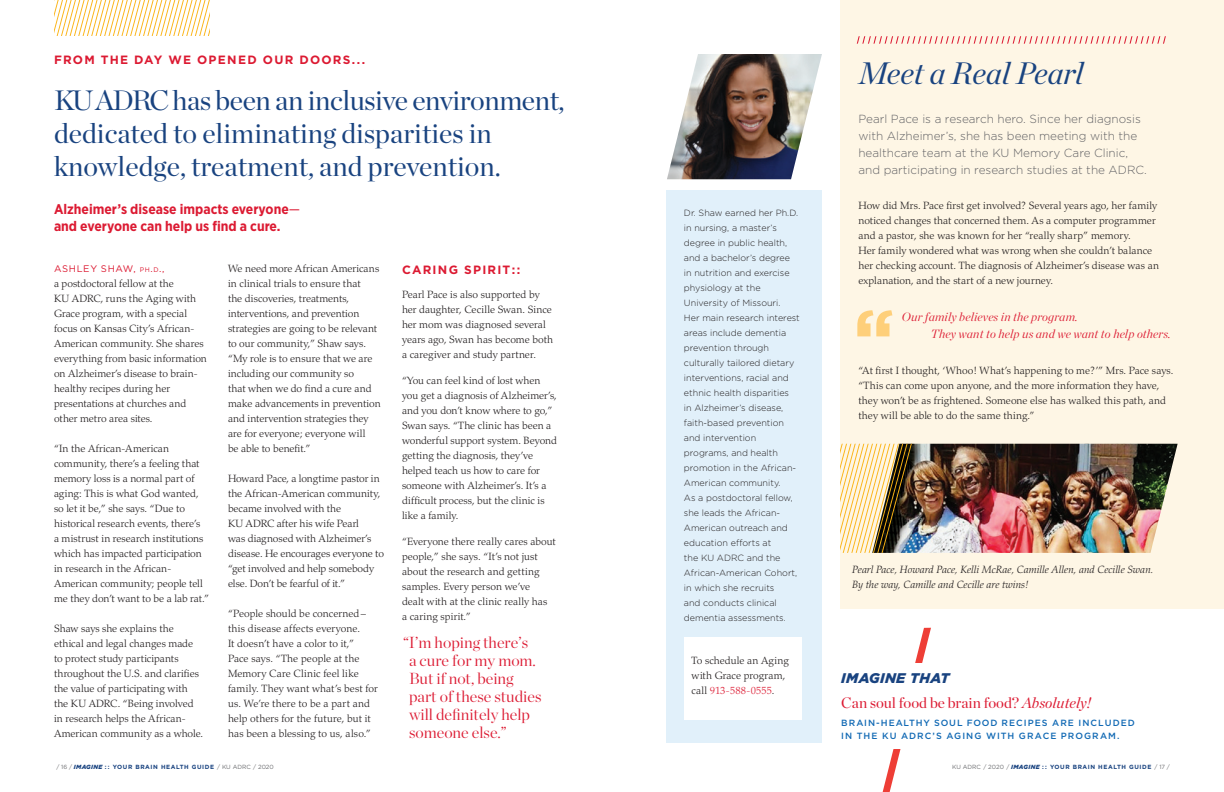
<style>
.page{position:relative;width:1224px;height:792px;background:#fff}
.page>*{position:absolute;margin:0;border:0;box-sizing:border-box;transform-origin:0 0}
.t1{font:700 81.1px "Gotham";color:#fecf7a}
.t2{font:italic 31px "Chronicle Display";color:#194380}
.t3{font:28px/33px "Chronicle Display";color:#194380}
.Body_Copy{font:300 16px/18px "Chronicle Display";color:#dc1a32}
.Time__date{font:15px "Chronicle Display";color:#dc1a32}
.Subhead{font:700 14px/16.8px "Gotham Narrow";color:#dc1a32}
.t4{font:italic 900 14px "Gotham";letter-spacing:.025em;color:#194380}
.t5{font:italic 300 12px/17px "Chronicle Display";letter-spacing:.01em;color:#dc1a32}
.t6{font:700 12px "Gotham";letter-spacing:.105em;color:#dc1a32}
.Intro_Copy{font:300 11.8px/17px "Gotham";color:#636366}
.Body_Copy-2{font:300 10.5px/15px "Palatino";color:#231f20}
.Body_Copy-3{font:italic 300 10.5px/14.5px "Palatino";color:#231f20}
.Body_Copy-4{font:9.5px "Gotham";letter-spacing:.065em;color:#dc1a32}
.t7{font:300 9px/15px "Gotham";color:#231f20}
.Time__date-2{font:500 9px/13px "Gotham";letter-spacing:.115em;color:#1169b4}
.t8{font:700 6px "Gotham";letter-spacing:.1em;color:#194380}
.s1{font-weight:400}
.s2{font-size:6.7px}
.s3{font-style:inherit}
.s4{color:#dc1a32}
.s5{font-style:italic}
.s6{font-weight:400;color:#6c6d70}
.s7{font-weight:900;font-style:italic}
</style>
<div class="page">
<div style="left:666px;top:190px;width:156px;height:552px;background:#e1f0fa"></div>
<div style="left:684px;top:637px;width:117px;height:83px;background:#fff"></div>
<div style="left:840px;top:0;width:384px;height:608px;background:#fef6e5"></div>
<svg style="left:54px;top:0;width:155px;height:36px"></svg>
<img style="left:667px;top:54px;width:155px;height:125px">
<img style="left:914px;top:444px;width:264px;height:109px">
<svg style="left:882px;top:627px;width:49px;height:165px"></svg>
<div style="left:832px;top:663px;width:360px;height:86px;background:#fff"></div>
<svg style="left:856px;top:36px;width:310px;height:8px"></svg>
<svg style="left:840px;top:444px;width:74px;height:109px"></svg>
<p class="t6" style="left:54px;top:51px;width:313px">FROM THE DAY WE OPENED OUR DOORS...</p>
<p class="t3" style="left:54px;top:81px;width:512px">KU ADRC has been an inclusive environment, dedicated to eliminating disparities in knowledge, treatment, and prevention.</p>
<p class="Subhead" style="left:54px;top:200px;width:248px">Alzheimer’s disease impacts everyone<span class="s1">— </span>and everyone can help us find a cure.</p>
<p class="t7" style="left:684px;top:205px;width:117px">Dr. Shaw earned her Ph.D. in nursing, a master’s degree in public health, and a bachelor’s degree in nutrition and exercise physiology at the<br>University of Missouri.<br>Her main research interest areas include dementia prevention through culturally tailored dietary interventions, racial and ethnic health disparities<br>in Alzheimer’s disease, faith-based prevention and intervention programs, and health promotion in the African-<br>American community.<br>As a postdoctoral fellow, she leads the African-<br>American outreach and education efforts at<br>the KU ADRC and the<br>African-American Cohort, in which she recruits<br>and conducts clinical dementia assessments.</p>
<p class="Body_Copy-2" style="left:228px;top:261px;width:154px">We need more African Americans in clinical trials to ensure that<br>the discoveries, treatments, interventions, and prevention strategies are going to be relevant to our community,” Shaw says. “My role is to ensure that we are including our community so<br>that when we do find a cure and make advancements in prevention and intervention strategies they are for everyone; everyone will<br>be able to benefit.”</p>
<p class="Body_Copy-2" style="left:228px;top:471px;width:158px">Howard Pace, a longtime pastor in the African-American community, became involved with the<br>KU ADRC after his wife Pearl<br>was diagnosed with Alzheimer’s disease. He encourages everyone to “get involved and help somebody else. Don’t be fearful of it.”</p>
<p class="Body_Copy-2" style="left:228px;top:606px;width:151px">“People should be concerned– this disease affects everyone.<br>It doesn’t have a color to it,”<br>Pace says. “The people at the<br>Memory Care Clinic feel like family. They want what’s best for us. We’re there to be a part and help others for the future, but it has been a blessing to us, also.”</p>
<p class="Body_Copy-4" style="left:54px;top:263px;width:112px">ASHLEY SHAW, <span class="s2">ph</span><span class="s3">.</span><span class="s2">d</span> <span class="s3">.,</span></p>
<p class="Body_Copy-2" style="left:54px;top:276px;width:154px">a postdoctoral fellow at the<br>KU ADRC, runs the Aging with<br>Grace program, with a special focus on Kansas City’s African-<br>American community. She shares everything from basic information on Alzheimer’s disease to brain&shy;healthy recipes during her presentations at churches and other metro area sites.</p>
<p class="Body_Copy-2" style="left:54px;top:441px;width:157px">“In the African-American community, there’s a feeling that memory loss is a normal part of aging: This is what God wanted, so let it be,” she says. “Due to historical research events, there’s<br>a mistrust in research institutions which has impacted participation in research in the African-<br>American community; people tell me they don’t want to be a lab rat.”</p>
<p class="Body_Copy-2" style="left:54px;top:621px;width:151px">Shaw says she explains the ethical and legal changes made to protect study participants throughout the U.S. and clarifies the value of participating with the KU ADRC. “Being involved in research helps the African-<br>American community as a whole.</p>
<p class="t6" style="left:402px;top:262px;width:120px">CARING SPIRIT::</p>
<p class="Body_Copy-2" style="left:402px;top:287px;width:153px">Pearl Pace is also supported by her daughter, Cecille Swan. Since her mom was diagnosed several years ago, Swan has become both a caregiver and study partner.</p>
<p class="Body_Copy-2" style="left:402px;top:373px;width:156px">“You can feel kind of lost when you get a diagnosis of Alzheimer’s, and you don’t know where to go,”<br>Swan says. “The clinic has been a wonderful support system. Beyond getting the diagnosis, they’ve helped teach us how to care for someone with Alzheimer’s. It’s a difficult process, but the clinic is like a family.</p>
<p class="Body_Copy-2" style="left:402px;top:534px;width:155px">“Everyone there really cares about people,” she says. “It’s not just about the research and getting samples. Every person we’ve<br>dealt with at the clinic really has<br>a caring spirit.”</p>
<p class="Body_Copy" style="left:409px;top:632px;width:134px;text-indent:-6px">“I’m hoping there’s<br>a cure for my mom.<br>But if not, being part of these studies will definitely help someone else.”</p>
<p class="Body_Copy-2" style="left:692px;top:653px;width:99px">To schedule an Aging with Grace program, call <span class="s4">913-588-0555</span>.</p>
<p class="t2" style="left:858px;top:48px;width:227px">Meet a Real Pearl</p>
<p class="Intro_Copy" style="left:858px;top:110px;width:290px">Pearl Pace is a research hero. Since her diagnosis with Alzheimer’s, she has been meeting with the healthcare team at the KU Memory Care Clinic, and participating in research studies at the ADRC.</p>
<p class="Body_Copy-2" style="left:858px;top:198px;width:302px">How did Mrs. Pace first get involved? Several years ago, her family noticed changes that concerned them. As a computer programmer and a pastor, she was known for her “really sharp” memory.<br>Her family wondered what was wrong when she couldn’t balance her checking account. The diagnosis of Alzheimer’s disease was an explanation, and the start of a new journey.</p>
<p class="t1" style="left:853px;top:285px;width:44px">‘‘</p>
<p class="t5" style="left:931px;top:307px;width:241px;text-indent:-29px">Our family believes in the program.<br>They want to help us and we want to help others.</p>
<p class="Body_Copy-2" style="left:858px;top:363px;width:316px">“At first I thought, ‘Whoo! What’s happening to me?’” Mrs. Pace says. “This can come upon anyone, and the more information they have, they won’t be as frightened. Someone else has walked this path, and they will be able to do the same thing.”</p>
<p class="Body_Copy-3" style="left:852px;top:563px;width:303px">Pearl Pace, Howard Pace, Kelli McRae, Camille Allen, and Cecille Swan.<br>By the way, Camille and Cecille are twins!</p>
<p class="t4" style="left:841px;top:669px;width:110px">IMAGINE THAT</p>
<p class="Time__date" style="left:841px;top:691px;width:251px">Can soul food be brain food? <span class="s5">Absolutely!</span></p>
<p class="Time__date-2" style="left:841px;top:716px;width:295px">BRAIN-HEALTHY SOUL FOOD RECIPES ARE INCLUDED<br>IN THE KU ADRC’S AGING WITH GRACE PROGRAM.</p>
<p class="t8" style="left:56px;top:763px;width:219px"><span class="s6">/ 16 /</span> <span class="s7">IMAGINE</span> :: YOUR BRAIN HEALTH GUIDE <span class="s6">/ KU ADRC / 2020</span></p>
<p class="t8" style="left:952px;top:763px;width:219px"><span class="s6">KU ADRC / 2020 /</span> <span class="s7">IMAGINE</span> :: YOUR BRAIN HEALTH GUIDE <span class="s6">/ 17 /</span></p>
</div>
